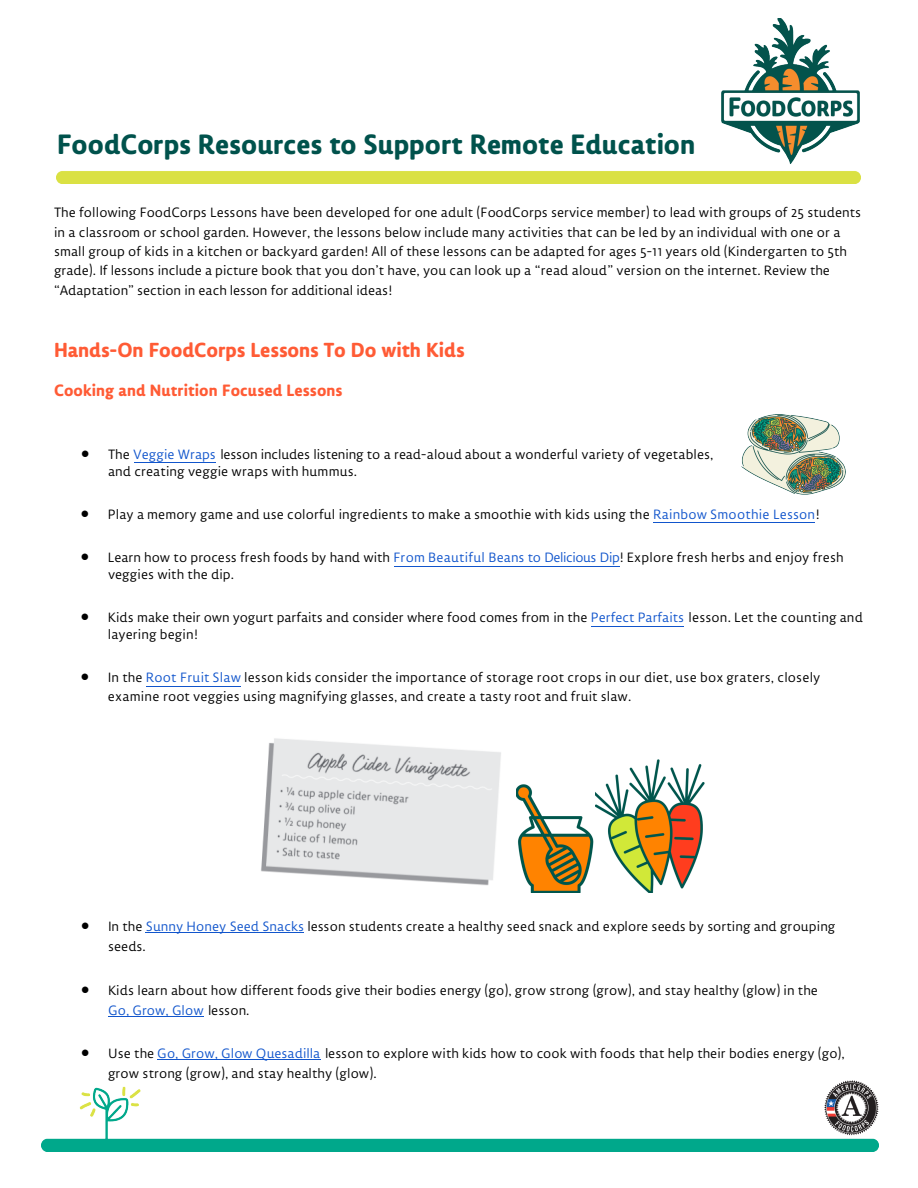
<style>
.page{position:relative;width:918px;height:1188px;background:#fff}
.page>*{position:absolute;margin:0;border:0;box-sizing:border-box;transform-origin:0 0}
.t1{font:700 33.15px "Lemon Sans Rnd";color:#00524c}
.t2{font:700 24.15px "Lemon Sans Rnd";letter-spacing:-.005em;color:#ff5b35}
.t3{font:700 19.5px "Lemon Sans Rnd";color:#ff5b35}
.t4{font:16.5px/19.4px "Lemon Sans Rnd S Light";color:#000}
.s1{color:#15c}
</style>
<div class="page">
<img style="left:41px;top:1080px;width:838px;height:71px">
<img style="left:57px;top:18px;width:804px;height:166px">
<hr style="left:146px;top:686px;width:95px;height:1px;background:#15c">
<hr style="left:591px;top:626px;width:93px;height:1px;background:#15c">
<hr style="left:394px;top:566px;width:226px;height:1px;background:#15c">
<hr style="left:653px;top:523px;width:162px;height:1px;background:#15c">
<hr style="left:134px;top:462px;width:82px;height:1px;background:#15c">
<hr style="left:146px;top:932px;width:158px;height:1px;background:#15c">
<hr style="left:108px;top:1016px;width:95px;height:1px;background:#15c">
<hr style="left:157px;top:1059px;width:163px;height:1px;background:#15c">
<img style="left:261px;top:738px;width:240px;height:148px">
<img style="left:516px;top:784px;width:78px;height:108px">
<img style="left:595px;top:759px;width:110px;height:134px">
<img style="left:741px;top:415px;width:105px;height:79px">
<h1 class="t1" style="left:57px;top:125px;width:640px">FoodCorps Resources to Support Remote Education</h1>
<p class="t4" style="left:54px;top:203px;width:809px">The following FoodCorps Lessons have been developed for one adult (FoodCorps service member) to lead with groups of 25 students in a classroom or school garden. However, the lessons below include many activities that can be led by an individual with one or a small group of kids in a kitchen or backyard garden! All of these lessons can be adapted for ages 5-11 years old (Kindergarten to 5th grade). If lessons include a picture book that you don’t have, you can look up a “read aloud” version on the internet. Review the “Adaptation” section in each lesson for additional ideas!</p>
<h2 class="t2" style="left:54px;top:335px;width:412px">Hands-On FoodCorps Lessons To Do with Kids</h2>
<p class="t3" style="left:54px;top:379px;width:290px">Cooking and Nutrition Focused Lessons</p>
<p class="t4" style="left:108px;top:445px;width:607px;line-height:17.1px;text-indent:-27px">• The <span class="s1">Veggie Wraps</span> lesson includes listening to a read-aloud about a wonderful variety of vegetables, and creating veggie wraps with hummus.</p>
<p class="t4" style="left:81px;top:504px;width:740px">• Play a memory game and use colorful ingredients to make a smoothie with kids using the <span class="s1">Rainbow Smoothie Lesson</span>!</p>
<p class="t4" style="left:108px;top:549px;width:737px;line-height:16.6px;text-indent:-27px">• Learn how to process fresh foods by hand with <span class="s1">From Beautiful Beans to Delicious Dip</span>! Explore fresh herbs and enjoy fresh veggies with the dip.</p>
<p class="t4" style="left:108px;top:608px;width:756px;line-height:17.1px;text-indent:-27px">• Kids make their own yogurt parfaits and consider where food comes from in the <span class="s1">Perfect Parfaits</span> lesson. Let the counting and layering begin!</p>
<p class="t4" style="left:108px;top:668px;width:714px;line-height:18.9px;text-indent:-27px">• In the <span class="s1">Root Fruit Slaw</span> lesson kids consider the importance of storage root crops in our diet, use box graters, closely examine root veggies using magnifying glasses, and create a tasty root and fruit slaw.</p>
<p class="t4" style="left:108px;top:916px;width:729px;line-height:20.1px;text-indent:-27px">• In the <span class="s1">Sunny Honey Seed Snacks</span> lesson students create a healthy seed snack and explore seeds by sorting and grouping seeds.</p>
<p class="t4" style="left:108px;top:980px;width:712px;line-height:20.1px;text-indent:-27px">• Kids learn about how different foods give their bodies energy (go), grow strong (grow), and stay healthy (glow) in the<br><span class="s1">Go, Grow, Glow</span> lesson.</p>
<p class="t4" style="left:108px;top:1043px;width:738px;line-height:20.1px;text-indent:-27px">• Use the <span class="s1">Go, Grow, Glow Quesadilla</span> lesson to explore with kids how to cook with foods that help their bodies energy (go), grow strong (grow), and stay healthy (glow).</p>
</div>
